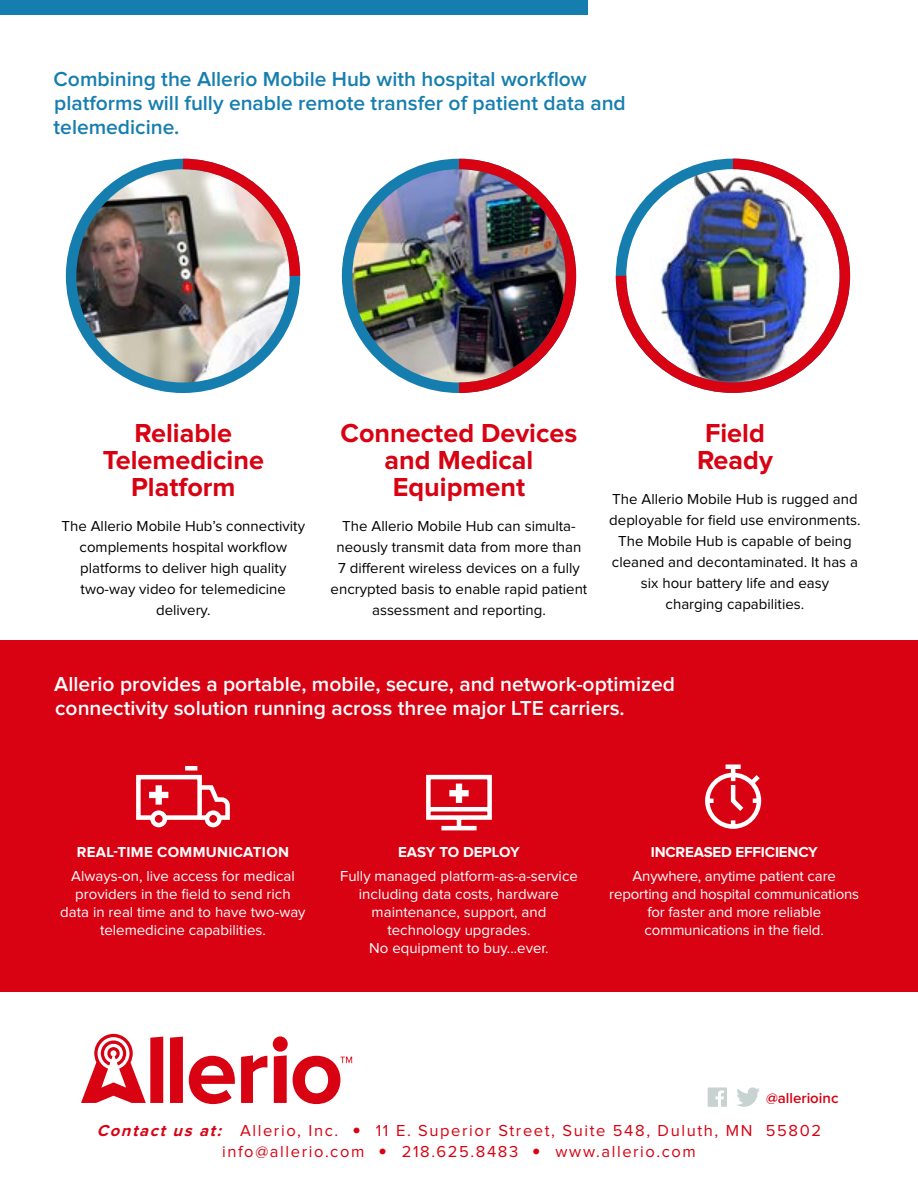
<style>
.page{position:relative;width:918px;height:1188px;background:#fff}
.page>*{position:absolute;margin:0;border:0;box-sizing:border-box;transform-origin:0 0}
.t1{font:700 27px/27px "Proxima Nova";color:#d80212;text-align:center}
.t2{font:600 21px/24px "Proxima Nova";color:#167eaf}
.t3{font:600 21px/24px "Proxima Nova";color:#fff}
.t4{font:16.5px/21px "Proxima Nova";letter-spacing:.095em;color:#d80212;text-align:center}
.t5{font:15px/21px "Proxima Nova";color:#000;text-align:center}
.t6{font:15px/18px "Proxima Nova";color:#fff;text-align:center}
.t7{font:700 15px "Proxima Nova";letter-spacing:-.01em;color:#fff}
.t8{font:700 15px "Proxima Nova";letter-spacing:.02em;color:#fff}
.t9{font:600 15px "Proxima Nova";color:#d80212}
.s1{font-weight:700;font-style:italic}
.s2{font-size:27px}
</style>
<div class="page">
<div style="left:0;top:640px;width:918px;height:352px;background:#d80212"></div>
<div style="left:273px;top:1036px;width:15px;height:16px;background:#d80212;border-radius:50%"></div>
<svg style="left:170px;top:1037px;width:13px;height:66px"></svg>
<svg style="left:189px;top:1056px;width:46px;height:48px"></svg>
<svg style="left:241px;top:1055px;width:26px;height:48px"></svg>
<svg style="left:274px;top:1055px;width:13px;height:48px"></svg>
<svg style="left:81px;top:1034px;width:82px;height:69px"></svg>
<svg style="left:293px;top:1056px;width:59px;height:48px"></svg>
<img style="left:71px;top:168px;width:224px;height:215px">
<div style="left:66px;top:159px;width:234px;height:234px;border:10px solid #167eaf;border-radius:50%"></div>
<svg style="left:172px;top:158px;width:129px;height:128px"></svg>
<img style="left:349px;top:164px;width:99px;height:224px">
<div style="left:342px;top:159px;width:234px;height:234px;border:10px solid #167eaf;border-radius:50%"></div>
<img style="left:448px;top:158px;width:129px;height:235px">
<img style="left:615px;top:158px;width:236px;height:235px">
<svg style="left:737px;top:1087px;width:23px;height:20px"></svg>
<svg style="left:708px;top:1087px;width:19px;height:20px"></svg>
<svg style="left:426px;top:774px;width:66px;height:57px"></svg>
<div style="left:136px;top:775px;width:66px;height:45px;border:4px solid #fff"></div>
<svg style="left:149px;top:785px;width:19px;height:20px"></svg>
<svg style="left:195px;top:783px;width:35px;height:39px"></svg>
<svg style="left:153px;top:813px;width:12px;height:12px"></svg>
<div style="left:150px;top:810px;width:17px;height:17px;border:4px solid #fff;border-radius:50%"></div>
<svg style="left:207px;top:813px;width:12px;height:12px"></svg>
<div style="left:205px;top:810px;width:17px;height:17px;border:4px solid #fff;border-radius:50%"></div>
<div style="left:185px;top:766px;width:12px;height:5px;background:#fff"></div>
<svg style="left:705px;top:764px;width:57px;height:65px"></svg>
<div style="left:0;top:0;width:588px;height:14px;background:#167eaf"></div>
<h2 class="t2" style="left:54px;top:67px;width:574px">Combining the Allerio Mobile Hub with hospital workflow platforms will fully enable remote transfer of patient data and telemedicine.</h2>
<h1 class="t1" style="left:103px;top:421px;width:163px">Reliable<br>Telemedicine<br>Platform</h1>
<p class="t5" style="left:62px;top:516px;width:245px">The Allerio Mobile Hub’s connectivity complements hospital workflow platforms to deliver high quality two-way video for telemedicine delivery.</p>
<h1 class="t1" style="left:341px;top:421px;width:238px">Connected Devices and Medical<br>Equipment</h1>
<p class="t5" style="left:331px;top:516px;width:258px">The Allerio Mobile Hub can simulta&shy;neously transmit data from more than<br>7 different wireless devices on a fully encrypted basis to enable rapid patient assessment and reporting.</p>
<h1 class="t1" style="left:697px;top:421px;width:77px;text-align:left">Field<br>Ready</h1>
<p class="t5" style="left:609px;top:489px;width:253px">The Allerio Mobile Hub is rugged and deployable for field use environments.<br>The Mobile Hub is capable of being cleaned and decontaminated. It has a six hour battery life and easy<br>charging capabilities.</p>
<h2 class="t3" style="left:54px;top:673px;width:622px">Allerio provides a portable, mobile, secure, and network-optimized connectivity solution running across three major LTE carriers.</h2>
<p class="t8" style="left:77px;top:845px;width:214px">REAL-TIME COMMUNICATION</p>
<p class="t6" style="left:60px;top:868px;width:247px">Always-on, live access for medical providers in the field to send rich data in real time and to have two-way telemedicine capabilities.</p>
<p class="t7" style="left:398px;top:845px;width:123px">EASY TO DEPLOY</p>
<p class="t6" style="left:340px;top:868px;width:239px">Fully managed platform-as-a-service including data costs, hardware maintenance, support, and technology upgrades.<br>No equipment to buy...ever.</p>
<p class="t7" style="left:651px;top:845px;width:169px">INCREASED EFFICIENCY</p>
<p class="t6" style="left:609px;top:868px;width:251px">Anywhere, anytime patient care reporting and hospital communications for faster and more reliable communications in the field.</p>
<p class="t9" style="left:766px;top:1091px;width:74px">@allerioinc</p>
<p class="t4" style="left:97px;top:1121px;width:726px"><span class="s1">Contact us at:</span> Allerio, Inc. <span class="s2">•</span> 11 E. Superior Street, Suite 548, Duluth, MN 55802 info@allerio.com <span class="s2">•</span> 218.625.8483 <span class="s2">•</span> www.allerio.com</p>
</div>
